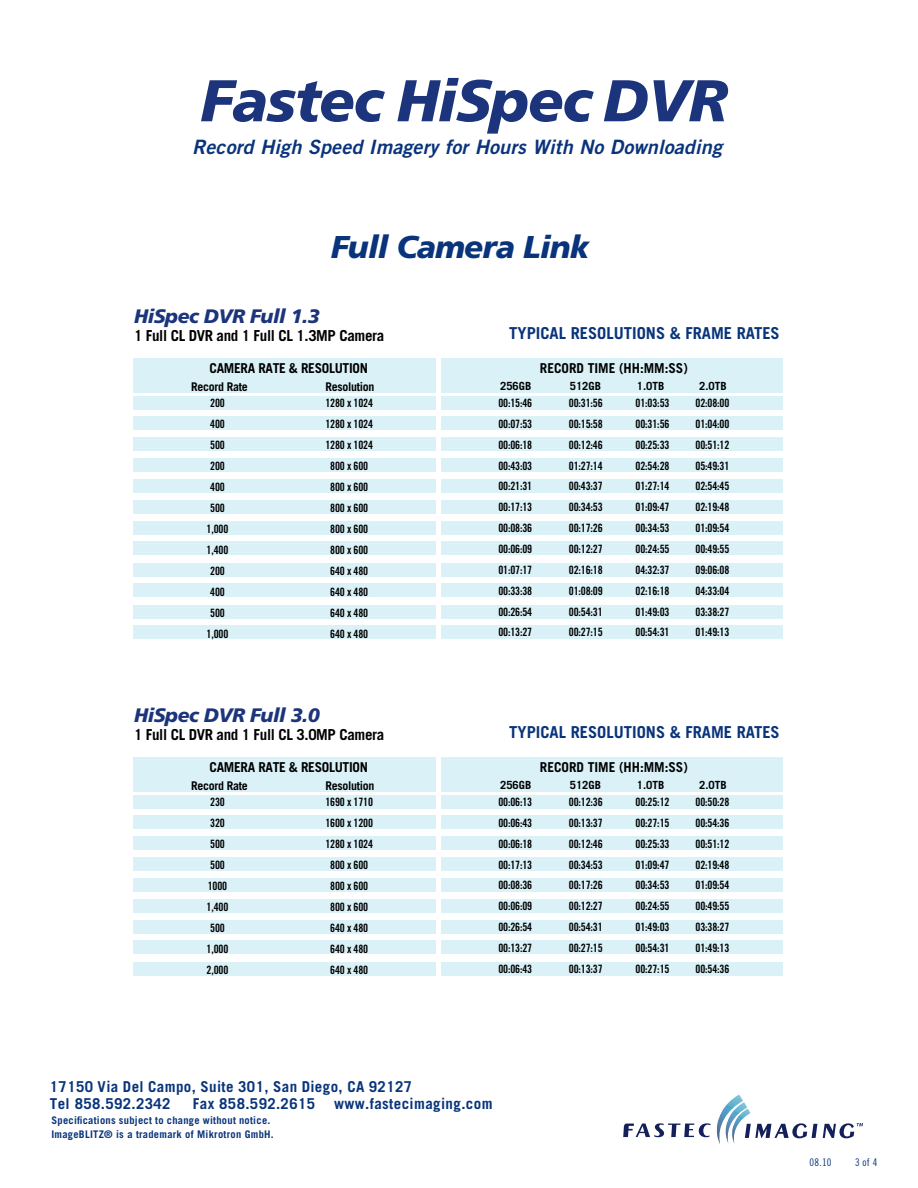
<style>
.page{position:relative;width:918px;height:1188px;background:#fff}
.page>*{position:absolute;margin:0;border:0;box-sizing:border-box;transform-origin:0 0}
.t1{font:italic 900 58.8px "Frutiger";letter-spacing:-.025em;color:#1b347b}
.t2{font:italic 900 31.5px "Frutiger";letter-spacing:-.025em;color:#09347b}
.t3{font:italic 19.8px "Trade Gothic Bold Two";letter-spacing:.01em;color:#09347b}
.t4{font:italic 900 19.5px "Frutiger";letter-spacing:-.025em;color:#1b347b}
.t5{font:700 16.5px "Trade Gothic";color:#09347b}
.t6{font:700 15.15px "Trade Gothic";letter-spacing:-.025em;color:#000}
.t7{font:700 15px/16.5px "Trade Gothic";letter-spacing:.025em;color:#09347b}
.t8{font:700 13.65px "Trade Gothic";letter-spacing:-.025em;color:#000}
.t9{font:700 13.65px "Trade Gothic";color:#000}
.t10{font:700 12px "Trade Gothic";letter-spacing:-.025em;color:#000}
.t11{font:11.55px/20.9px "Trade Gothic Bold Cond Twenty";letter-spacing:-.015em;color:#000;text-align:justify}
.t12{font:700 11.25px "Trade Gothic";color:#000}
.t13{font:700 10.5px/13.5px "Trade Gothic";letter-spacing:.025em;color:#09347b}
.t14{font:10.5px "Trade Gothic Cond Eighteen";color:#09347b}
</style>
<div class="page">
<svg style="left:623px;top:1095px;width:194px;height:49px"></svg>
<svg style="left:823px;top:1123px;width:40px;height:15px"></svg>
<div style="left:134px;top:416px;width:649px;height:14px;background:#d9f1f7"></div>
<div style="left:134px;top:397px;width:649px;height:13px;background:#d9f1f7"></div>
<div style="left:134px;top:437px;width:649px;height:14px;background:#d9f1f7"></div>
<div style="left:134px;top:358px;width:649px;height:34px;background:#d9f1f7"></div>
<div style="left:134px;top:458px;width:649px;height:13px;background:#d9f1f7"></div>
<div style="left:134px;top:479px;width:649px;height:13px;background:#d9f1f7"></div>
<div style="left:134px;top:500px;width:649px;height:13px;background:#d9f1f7"></div>
<div style="left:134px;top:521px;width:649px;height:13px;background:#d9f1f7"></div>
<div style="left:134px;top:541px;width:649px;height:14px;background:#d9f1f7"></div>
<div style="left:134px;top:563px;width:649px;height:13px;background:#d9f1f7"></div>
<div style="left:134px;top:583px;width:649px;height:14px;background:#d9f1f7"></div>
<div style="left:134px;top:605px;width:649px;height:13px;background:#d9f1f7"></div>
<div style="left:134px;top:625px;width:649px;height:14px;background:#d9f1f7"></div>
<div style="left:436px;top:356px;width:5px;height:288px;background:#fff"></div>
<div style="left:134px;top:815px;width:649px;height:13px;background:#d9f1f7"></div>
<div style="left:134px;top:795px;width:649px;height:14px;background:#d9f1f7"></div>
<div style="left:134px;top:836px;width:649px;height:13px;background:#d9f1f7"></div>
<div style="left:134px;top:757px;width:649px;height:34px;background:#d9f1f7"></div>
<div style="left:134px;top:857px;width:649px;height:13px;background:#d9f1f7"></div>
<div style="left:134px;top:878px;width:649px;height:13px;background:#d9f1f7"></div>
<div style="left:134px;top:899px;width:649px;height:13px;background:#d9f1f7"></div>
<div style="left:134px;top:920px;width:649px;height:13px;background:#d9f1f7"></div>
<div style="left:134px;top:940px;width:649px;height:14px;background:#d9f1f7"></div>
<div style="left:134px;top:962px;width:649px;height:13px;background:#d9f1f7"></div>
<div style="left:436px;top:754px;width:5px;height:236px;background:#fff"></div>
<h1 class="t1" style="left:201px;top:66px;width:528px">Fastec HiSpec DVR</h1>
<h3 class="t3" style="left:192px;top:135px;width:531px">Record High Speed Imagery for Hours With No Downloading</h3>
<h2 class="t2" style="left:331px;top:228px;width:260px">Full Camera Link</h2>
<h3 class="t4" style="left:134px;top:304px;width:187px">HiSpec DVR Full 1.3</h3>
<h3 class="t6" style="left:134px;top:326px;width:252px">1 Full CL DVR and 1 Full CL 1.3MP Camera</h3>
<p class="t8" style="left:210px;top:360px;width:160px">CAMERA RATE &amp; RESOLUTION</p>
<p class="t10" style="left:191px;top:379px;width:58px">Record Rate</p>
<p class="t10" style="left:326px;top:379px;width:50px">Resolution</p>
<p class="t11" style="left:207px;top:392px;width:23px;text-align:center">200<br>400<br>500<br>200<br>400<br>500<br>1,000<br>1,400<br>200<br>400<br>500<br>1,000</p>
<p class="t11" style="left:325px;top:392px;width:49px;text-align:center">1280 x 1024<br>1280 x 1024<br>1280 x 1024<br>800 x 600<br>800 x 600<br>800 x 600<br>800 x 600<br>800 x 600<br>640 x 480<br>640 x 480<br>640 x 480<br>640 x 480</p>
<h3 class="t4" style="left:134px;top:703px;width:187px">HiSpec DVR Full 3.0</h3>
<h3 class="t6" style="left:134px;top:725px;width:252px">1 Full CL DVR and 1 Full CL 3.0MP Camera</h3>
<p class="t8" style="left:210px;top:759px;width:160px">CAMERA RATE &amp; RESOLUTION</p>
<p class="t10" style="left:191px;top:778px;width:58px">Record Rate</p>
<p class="t10" style="left:326px;top:778px;width:50px">Resolution</p>
<p class="t11" style="left:207px;top:791px;width:23px;text-align:center">230<br>320<br>500<br>500<br>1000<br>1,400<br>500<br>1,000<br>2,000</p>
<p class="t11" style="left:325px;top:791px;width:49px;text-align:center">1690 x 1710<br>1600 x 1200<br>1280 x 1024<br>800 x 600<br>800 x 600<br>800 x 600<br>640 x 480<br>640 x 480<br>640 x 480</p>
<h3 class="t5" style="left:509px;top:323px;width:272px">TYPICAL RESOLUTIONS &amp; FRAME RATES</h3>
<p class="t9" style="left:540px;top:360px;width:149px">RECORD TIME (HH:MM:SS)</p>
<p class="t12" style="left:500px;top:379px;width:33px">256GB</p>
<p class="t12" style="left:570px;top:379px;width:33px">512GB</p>
<p class="t12" style="left:637px;top:379px;width:29px">1.0TB</p>
<p class="t12" style="left:699px;top:379px;width:29px">2.0TB</p>
<p class="t11" style="left:498px;top:392px;width:35px">00:15:46<br>00:07:53<br>00:06:18<br>00:43:03<br>00:21:31<br>00:17:13<br>00:08:36<br>00:06:09<br>01:07:17<br>00:33:38<br>00:26:54<br>00:13:27</p>
<p class="t11" style="left:569px;top:392px;width:35px">00:31:56<br>00:15:58<br>00:12:46<br>01:27:14<br>00:43:37<br>00:34:53<br>00:17:26<br>00:12:27<br>02:16:18<br>01:08:09<br>00:54:31<br>00:27:15</p>
<p class="t11" style="left:636px;top:392px;width:35px">01:03:53<br>00:31:56<br>00:25:33<br>02:54:28<br>01:27:14<br>01:09:47<br>00:34:53<br>00:24:55<br>04:32:37<br>02:16:18<br>01:49:03<br>00:54:31</p>
<p class="t11" style="left:696px;top:392px;width:35px">02:08:00<br>01:04:00<br>00:51:12<br>05:49:31<br>02:54:45<br>02:19:48<br>01:09:54<br>00:49:55<br>09:06:08<br>04:33:04<br>03:38:27<br>01:49:13</p>
<h3 class="t5" style="left:509px;top:722px;width:272px">TYPICAL RESOLUTIONS &amp; FRAME RATES</h3>
<p class="t9" style="left:540px;top:759px;width:149px">RECORD TIME (HH:MM:SS)</p>
<p class="t12" style="left:500px;top:778px;width:33px">256GB</p>
<p class="t12" style="left:570px;top:778px;width:33px">512GB</p>
<p class="t12" style="left:637px;top:778px;width:29px">1.0TB</p>
<p class="t12" style="left:699px;top:778px;width:29px">2.0TB</p>
<p class="t11" style="left:498px;top:791px;width:35px">00:06:13<br>00:06:43<br>00:06:18<br>00:17:13<br>00:08:36<br>00:06:09<br>00:26:54<br>00:13:27<br>00:06:43</p>
<p class="t11" style="left:569px;top:791px;width:35px">00:12:36<br>00:13:37<br>00:12:46<br>00:34:53<br>00:17:26<br>00:12:27<br>00:54:31<br>00:27:15<br>00:13:37</p>
<p class="t11" style="left:636px;top:791px;width:35px">00:25:12<br>00:27:15<br>00:25:33<br>01:09:47<br>00:34:53<br>00:24:55<br>01:49:03<br>00:54:31<br>00:27:15</p>
<p class="t11" style="left:696px;top:791px;width:35px">00:50:28<br>00:54:36<br>00:51:12<br>02:19:48<br>01:09:54<br>00:49:55<br>03:38:27<br>01:49:13<br>00:54:36</p>
<p class="t7" style="left:50px;top:1079px;width:364px">17150 Via Del Campo, Suite 301, San Diego, CA 92127<br>Tel 858.592.2342</p>
<p class="t7" style="left:193px;top:1095px;width:124px">Fax 858.592.2615</p>
<p class="t7" style="left:334px;top:1095px;width:160px">www.fastecimaging.com</p>
<p class="t13" style="left:51px;top:1113px;width:224px">Specifications subject to change without notice.<br>ImageBLITZ® is a trademark of Mikrotron GmbH.</p>
<p class="t14" style="left:810px;top:1156px;width:24px">08.10</p>
<p class="t14" style="left:855px;top:1156px;width:24px">3 of 4</p>
</div>
